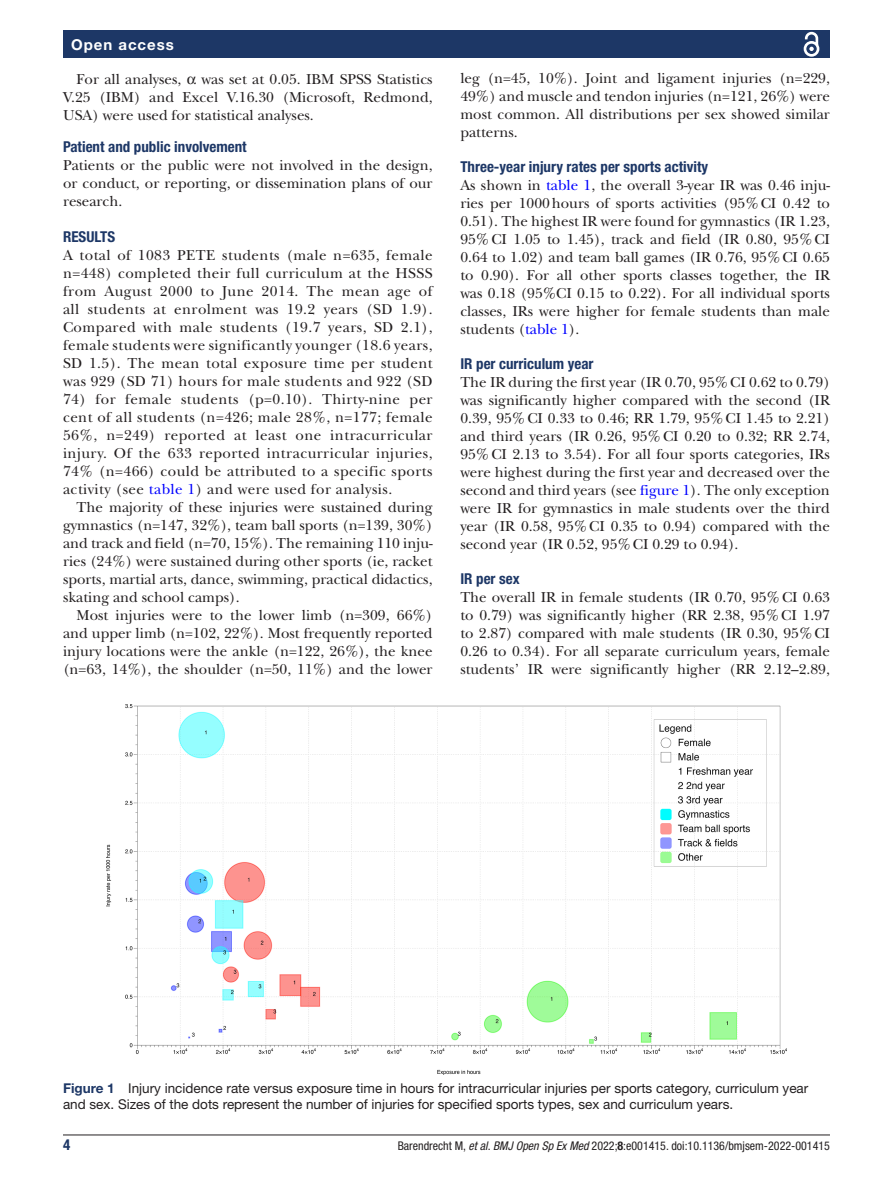
<style>
.page{position:relative;width:893px;height:1191px;background:#fff}
.page>*{position:absolute;margin:0;border:0;box-sizing:border-box;transform-origin:0 0}
.t1{font:15px/18px "New Baskerville";color:#231f20;text-align:justify}
.t2{font:700 condensed 15px "Helvetica Neue LT Std";color:#1d3766}
.t3{font:700 15px "Helvetica Neue LT Std";letter-spacing:.065em;color:#fff}
.t4{font:13.5px/16.5px "Helvetica Neue LT Std";color:#231f20}
.t5{font:condensed 12px "Helvetica Neue LT Std";color:#231f20}
.s1{color:#00f}
.s2{font-weight:700;color:#1d3766}
.s3{font-style:italic}
.s4{font-weight:700}
</style>
<div class="page">
<hr style="left:63px;top:1134px;width:767px;height:1px;background:#231f20">
<div style="left:63px;top:31px;width:767px;height:27px;background:#1d3766"></div>
<svg style="left:803px;top:31px;width:17px;height:26px"></svg>
<img style="left:106px;top:704px;width:681px;height:370px">
<p class="t3" style="left:71px;top:35px;width:104px">Open access</p>
<p class="t1" style="left:76px;top:71px;width:106px">For all analyses,</p>
<p class="t1" style="left:63px;top:71px;width:371px;text-indent:139px">was set at 0.05. IBM SPSS Statistics V.25 (IBM) and Excel V.16.30 (Microsoft, Redmond, USA) were used for statistical analyses.</p>
<p class="t2" style="left:63px;top:137px;width:185px">Patient and public involvement</p>
<p class="t1" style="left:63px;top:156px;width:371px">Patients or the public were not involved in the design, or conduct, or reporting, or dissemination plans of our research.</p>
<p class="t2" style="left:63px;top:227px;width:54px">RESULTS</p>
<p class="t1" style="left:63px;top:246px;width:371px">A total of 1083 PETE students (male n=635, female n=448) completed their full curriculum at the HSSS from August 2000 to June 2014. The mean age of all students at enrolment was 19.2 years (SD 1.9).<br>Compared with male students (19.7 years, SD 2.1), female students were significantly younger (18.6 years, SD 1.5). The mean total exposure time per student was 929 (SD 71) hours for male students and 922 (SD</p>
<p class="t1" style="left:63px;top:390px;width:371px">74) for female students (p=0.10). Thirty-nine per cent of all students (n=426; male 28%, n=177; female 56%, n=249) reported at least one intracurricular injury. Of the 633 reported intracurricular injuries, 74% (n=466) could be attributed to a specific sports activity (see <span class="s1">table 1</span>) and were used for analysis.</p>
<p class="t1" style="left:63px;top:498px;width:371px;text-indent:14px">The majority of these injuries were sustained during gymnastics (n=147, 32%), team ball sports (n=139, 30%) and track and field (n=70, 15%). The remaining 110 inju&shy;ries (24%) were sustained during other sports (ie, racket sports, martial arts, dance, swimming, practical didactics, skating and school camps).</p>
<p class="t1" style="left:63px;top:606px;width:371px;text-indent:14px">Most injuries were to the lower limb (n=309, 66%) and upper limb (n=102, 22%). Most frequently reported injury locations were the ankle (n=122, 26%), the knee (n=63, 14%), the shoulder (n=50, 11%) and the lower</p>
<p class="t1" style="left:460px;top:69px;width:371px">leg (n=45, 10%). Joint and ligament injuries (n=229, 49%) and muscle and tendon injuries (n=121, 26%) were most common. All distributions per sex showed similar patterns.</p>
<p class="t2" style="left:460px;top:158px;width:249px">Three-year injury rates per sports activity</p>
<p class="t1" style="left:460px;top:176px;width:371px">As shown in <span class="s1">table 1</span>, the overall 3-year IR was 0.46 inju&shy;ries per 1000hours of sports activities (95%CI 0.42 to 0.51). The highest IR were found for gymnastics (IR 1.23, 95%CI 1.05 to 1.45), track and field (IR 0.80, 95%CI 0.64 to 1.02) and team ball games (IR 0.76, 95%CI 0.65 to 0.90). For all other sports classes together, the IR was 0.18 (95%CI 0.15 to 0.22). For all individual sports classes, IRs were higher for female students than male students (<span class="s1">table 1</span>).</p>
<p class="t2" style="left:460px;top:354px;width:135px">IR per curriculum year</p>
<p class="t1" style="left:460px;top:373px;width:371px">The IR during the first year (IR 0.70, 95%CI 0.62 to 0.79) was significantly higher compared with the second (IR 0.39, 95%CI 0.33 to 0.46; RR 1.79, 95%CI 1.45 to 2.21) and third years (IR 0.26, 95%CI 0.20 to 0.32; RR 2.74, 95%CI 2.13 to 3.54). For all four sports categories, IRs were highest during the first year and decreased over the second and third years (see <span class="s1">figure 1</span>). The only exception were IR for gymnastics in male students over the third year (IR 0.58, 95%CI 0.35 to 0.94) compared with the second year (IR 0.52, 95%CI 0.29 to 0.94).</p>
<p class="t2" style="left:460px;top:569px;width:61px">IR per sex</p>
<p class="t1" style="left:460px;top:588px;width:371px">The overall IR in female students (IR 0.70, 95%CI 0.63 to 0.79) was significantly higher (RR 2.38, 95%CI 1.97 to 2.87) compared with male students (IR 0.30, 95%CI 0.26 to 0.34). For all separate curriculum years, female students’ IR were significantly higher (RR 2.12–2.89,</p>
<p class="t4" style="left:63px;top:1079px;width:747px"><span class="s2">Figure 1</span> Injury incidence rate versus exposure time in hours for intracurricular injuries per sports category, curriculum year and sex. Sizes of the dots represent the number of injuries for specified sports types, sex and curriculum years.</p>
<p class="t2" style="left:63px;top:1135px;width:9px">4</p>
<p class="t5" style="left:398px;top:1138px;width:434px">Barendrecht M, <span class="s3">et al</span>. <span class="s3">BMJ Open Sp Ex Med</span> 2022;<span class="s4">8</span>:e001415. doi:10.1136/bmjsem-2022-001415</p>
</div>
